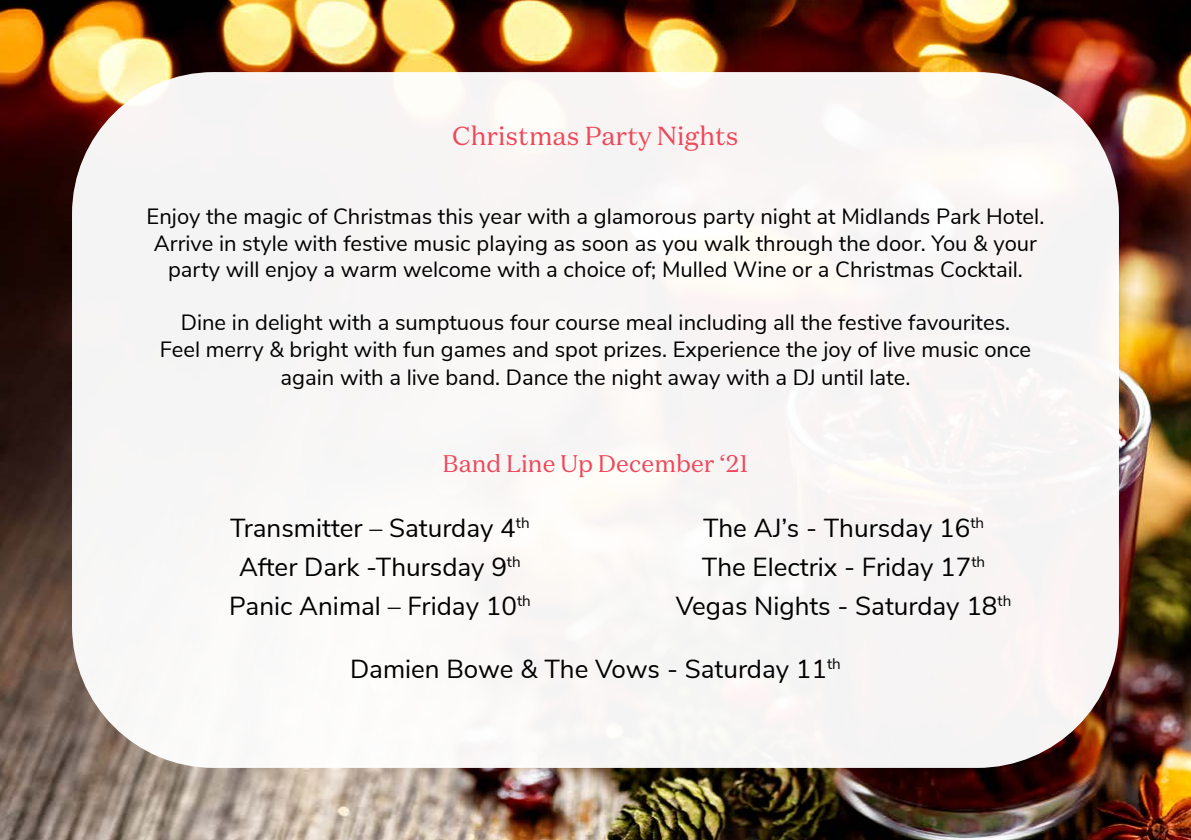
<style>
.page{position:relative;width:1191px;height:840px;background:#fff}
.page>*{position:absolute;margin:0;border:0;box-sizing:border-box;transform-origin:0 0}
.t1{font:26px/39px "Nunito Sans";color:#000;text-align:center}
.t2{font:26px "Domaine Text";color:#ef4759}
.t3{font:24px "Domaine Text";color:#ef4759}
.t4{font:22px/26.4px "Nunito Sans";color:#000;text-align:center}
</style>
<div class="page">
<img style="left:0;top:0;width:1191px;height:839px">
<div style="left:72px;top:72px;width:1047px;height:695px;background:#f8f5f4;border-radius:142px"></div>
<p class="t2" style="left:452px;top:119px;width:288px">Christmas Party Nights</p>
<p class="t4" style="left:147px;top:202px;width:899px">Enjoy the magic of Christmas this year with a glamorous party night at Midlands Park Hotel.<br>Arrive in style with festive music playing as soon as you walk through the door. You &amp; your party will enjoy a warm welcome with a choice of; Mulled Wine or a Christmas Cocktail.</p>
<p class="t4" style="left:160px;top:308px;width:873px">Dine in delight with a sumptuous four course meal including all the festive favourites.<br>Feel merry &amp; bright with fun games and spot prizes. Experience the joy of live music once</p>
<p class="t4" style="left:280px;top:363px;width:631px">again with a live band. Dance the night away with a DJ until late.</p>
<p class="t3" style="left:442px;top:448px;width:307px">Band Line Up December ‘21</p>
<p class="t1" style="left:229px;top:506px;width:303px">Transmitter – Saturday 4<sup>th<br></sup>After Dark -Thursday 9<sup>th<br></sup>Panic Animal – Friday 10<sup>th</sup></p>
<p class="t1" style="left:350px;top:647px;width:492px">Damien Bowe &amp; The Vows - Saturday 11<sup>th</sup></p>
<p class="t1" style="left:676px;top:506px;width:337px">The AJ’s - Thursday 16<sup>th<br></sup>The Electrix - Friday 17<sup>th<br></sup>Vegas Nights - Saturday 18<sup>th</sup></p>
</div>
